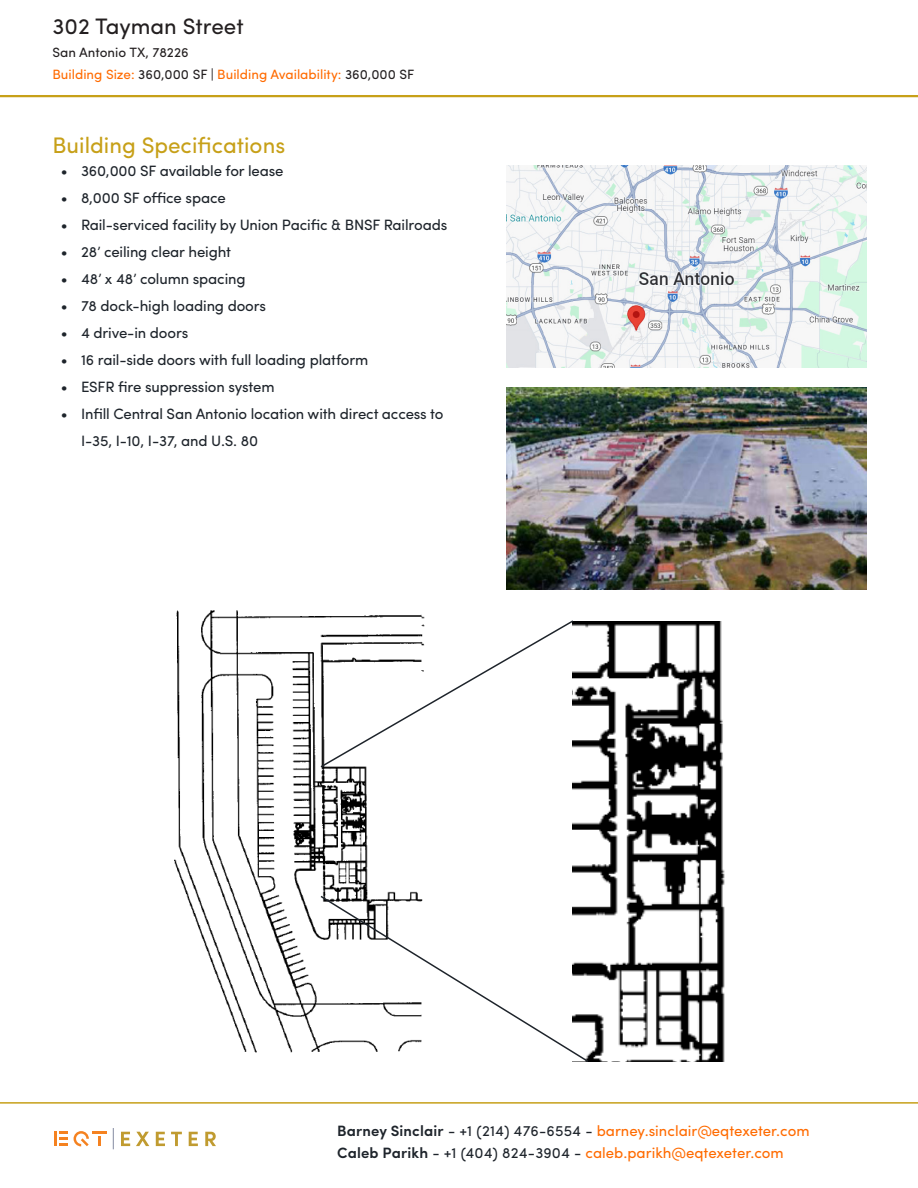
<style>
.page{position:relative;width:918px;height:1188px;background:#fff}
.page>*{position:absolute;margin:0;border:0;box-sizing:border-box;transform-origin:0 0}
.t1{font:22.5px "Sofia Pro";color:#c7a018}
.t2{font:22.35px "Sofia Pro";color:#231f20}
.t3{font:15px/27px "Sofia Pro";letter-spacing:-.01em;color:#1e242b}
.t4{font:15px "Sofia Pro";color:#ff6b00}
.t5{font:13.5px "Sofia Pro";color:#ff6b00}
.t6{font:13.5px "Sofia Pro";color:#231f20}
.s1{color:#231f20}
.s2{font-weight:600;color:#1e242b}
.s3{color:#1e242b}
</style>
<div class="page">
<hr style="left:93px;top:1131px;width:14px;height:3px;background:#f58220">
<svg style="left:59px;top:1131px;width:9px;height:15px"></svg>
<hr style="left:54px;top:1131px;width:3px;height:15px;background:#f58220">
<svg style="left:98px;top:1137px;width:3px;height:9px"></svg>
<svg style="left:74px;top:1131px;width:15px;height:15px"></svg>
<svg style="left:113px;top:1128px;width:1px;height:21px"></svg>
<svg style="left:121px;top:1132px;width:9px;height:14px"></svg>
<svg style="left:136px;top:1132px;width:13px;height:14px"></svg>
<svg style="left:156px;top:1132px;width:9px;height:14px"></svg>
<svg style="left:171px;top:1132px;width:11px;height:14px"></svg>
<svg style="left:189px;top:1132px;width:9px;height:14px"></svg>
<svg style="left:205px;top:1132px;width:11px;height:14px"></svg>
<hr style="left:0;top:95px;width:918px;height:2px;background:#c7a018">
<hr style="left:0;top:1102px;width:918px;height:2px;background:#c7a018">
<img style="left:507px;top:165px;width:360px;height:202px">
<img style="left:507px;top:388px;width:360px;height:202px">
<img style="left:174px;top:610px;width:251px;height:443px">
<img style="left:573px;top:621px;width:151px;height:440px">
<svg style="left:319px;top:619px;width:256px;height:150px"></svg>
<svg style="left:319px;top:894px;width:271px;height:168px"></svg>
<p class="t2" style="left:52px;top:10px;width:193px">302 Tayman Street</p>
<p class="t6" style="left:52px;top:42px;width:138px">San Antonio TX, 78226</p>
<p class="t5" style="left:52px;top:64px;width:363px">Building Size: <span class="s1">360,000 SF |</span> Building Availability: <span class="s1">360,000 SF</span></p>
<p class="t1" style="left:52px;top:128px;width:234px">Building Specifications</p>
<p class="t3" style="left:61px;top:156px;width:224px">• 360,000 SF available for lease</p>
<p class="t3" style="left:61px;top:183px;width:166px">• 8,000 SF office space</p>
<p class="t3" style="left:61px;top:210px;width:388px">• Rail-serviced facility by Union Pacific &amp; BNSF Railroads</p>
<p class="t3" style="left:61px;top:237px;width:172px">• 28’ ceiling clear height</p>
<p class="t3" style="left:61px;top:264px;width:187px">• 48’ x 48’ column spacing</p>
<p class="t3" style="left:61px;top:291px;width:207px">• 78 dock-high loading doors</p>
<p class="t3" style="left:61px;top:318px;width:129px">• 4 drive-in doors</p>
<p class="t3" style="left:61px;top:345px;width:309px">• 16 rail-side doors with full loading platform</p>
<p class="t3" style="left:61px;top:372px;width:215px">• ESFR fire suppression system</p>
<p class="t3" style="left:81px;top:399px;width:364px;text-indent:-20px">• Infill Central San Antonio location with direct access to<br>I-35, I-10, I-37, and U.S. 80</p>
<p class="t4" style="left:337px;top:1119px;width:474px"><span class="s2">Barney Sinclair</span> <span class="s3">- +1 (214) 476-6554 -</span> barney.sinclair@eqtexeter.com</p>
<p class="t4" style="left:337px;top:1142px;width:448px"><span class="s2">Caleb Parikh</span> <span class="s3">- +1 (404) 824-3904 -</span> caleb.parikh@eqtexeter.com</p>
</div>
